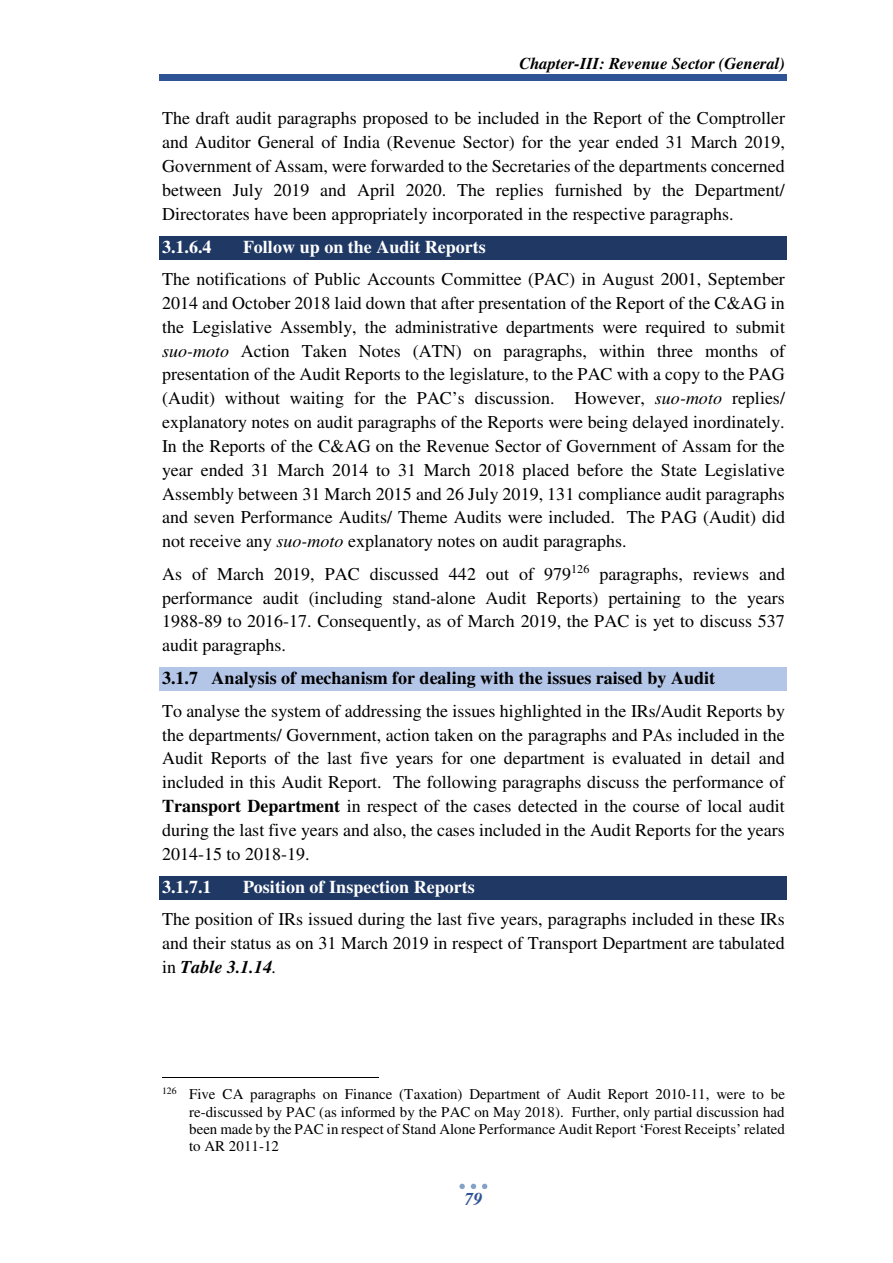
<style>
.page{position:relative;width:893px;height:1263px;background:#fff}
.page>*{position:absolute;margin:0;border:0;box-sizing:border-box;transform-origin:0 0}
.t1{font:18px/23.9px "Times";color:#000;text-align:justify}
.t2{font:700 18px "Times";color:#fff}
.t3{font:italic 700 18px "Times";color:#2f5496}
.t4{font:italic 700 16.5px "Times";color:#000}
.t5{font:15px/17.2px "Times";color:#000;text-align:justify}
.s1{font-weight:700;color:#fff}
.s2{font-style:italic}
.s3{font-weight:700}
.s4{font-weight:700;font-style:italic}
</style>
<div class="page">
<hr style="left:160px;top:79px;width:627px;height:1px;background:#2f5496">
<hr style="left:160px;top:74px;width:627px;height:4px;background:#2f5496">
<svg style="left:459px;top:1184px;width:6px;height:5px"></svg>
<svg style="left:471px;top:1184px;width:5px;height:5px"></svg>
<svg style="left:482px;top:1184px;width:5px;height:5px"></svg>
<div style="left:160px;top:236px;width:627px;height:24px;background:#1f3864"></div>
<div style="left:160px;top:668px;width:627px;height:23px;background:#b4c6e7"></div>
<div style="left:160px;top:876px;width:627px;height:24px;background:#1f3864"></div>
<hr style="left:162px;top:1077px;width:216px;height:1px;background:#000">
<p class="t4" style="left:519px;top:57px;width:267px">Chapter-III: Revenue Sector (General)</p>
<p class="t1" style="left:162px;top:108px;width:624px">The draft audit paragraphs proposed to be included in the Report of the Comptroller and Auditor General of India (Revenue Sector) for the year ended 31 March 2019, Government of Assam, were forwarded to the Secretaries of the departments concerned between July 2019 and April 2020. The replies furnished by the Department/ Directorates have been appropriately incorporated in the respective paragraphs.</p>
<p class="t2" style="left:162px;top:240px;width:51px">3.1.6.4</p>
<p class="t1" style="left:162px;top:232px;width:624px;line-height:32.4px;text-indent:81px"><span class="s1">Follow up on the Audit Reports<br></span>The notifications of Public Accounts Committee (PAC) in August 2001, September</p>
<p class="t1" style="left:162px;top:293px;width:624px">2014 and October 2018 laid down that after presentation of the Report of the C&amp;AG in the Legislative Assembly, the administrative departments were required to submit <span class="s2">suo-moto</span> Action Taken Notes (ATN) on paragraphs, within three months of presentation of the Audit Reports to the legislature, to the PAC with a copy to the PAG (Audit) without waiting for the PAC’s discussion. However, <span class="s2">suo-moto</span> replies/ explanatory notes on audit paragraphs of the Reports were being delayed inordinately.<br>In the Reports of the C&amp;AG on the Revenue Sector of Government of Assam for the year ended 31 March 2014 to 31 March 2018 placed before the State Legislative Assembly between 31 March 2015 and 26 July 2019, 131 compliance audit paragraphs and seven Performance Audits/ Theme Audits were included. The PAG (Audit) did not receive any <span class="s2">suo-moto</span> explanatory notes on audit paragraphs.</p>
<p class="t1" style="left:162px;top:564px;width:624px">As of March 2019, PAC discussed 442 out of 979<sup>126</sup> paragraphs, reviews and performance audit (including stand-alone Audit Reports) pertaining to the years 1988-89 to 2016-17. Consequently, as of March 2019, the PAC is yet to discuss 537 audit paragraphs.</p>
<p class="t1" style="left:162px;top:664px;width:624px;line-height:32.4px"><span class="s3">3.1.7 Analysis of mechanism for dealing with the issues raised by Audit<br></span>To analyse the system of addressing the issues highlighted in the IRs/Audit Reports by</p>
<p class="t1" style="left:162px;top:725px;width:624px">the departments/ Government, action taken on the paragraphs and PAs included in the Audit Reports of the last five years for one department is evaluated in detail and included in this Audit Report. The following paragraphs discuss the performance of <span class="s3">Transport Department</span> in respect of the cases detected in the course of local audit during the last five years and also, the cases included in the Audit Reports for the years 2014-15 to 2018-19.</p>
<p class="t2" style="left:162px;top:880px;width:51px">3.1.7.1</p>
<p class="t1" style="left:162px;top:872px;width:624px;line-height:32.4px;text-indent:81px"><span class="s1">Position of Inspection Reports<br></span>The position of IRs issued during the last five years, paragraphs included in these IRs</p>
<p class="t1" style="left:162px;top:933px;width:624px">and their status as on 31 March 2019 in respect of Transport Department are tabulated in <span class="s4">Table 3.1.14</span><span class="s2">.</span></p>
<p class="t5" style="left:189px;top:1087px;width:597px;text-indent:-27px"><sup>126</sup> Five CA paragraphs on Finance (Taxation) Department of Audit Report 2010-11, were to be re-discussed by PAC (as informed by the PAC on May 2018). Further, only partial discussion had been made by the PAC in respect of Stand Alone Performance Audit Report ‘Forest Receipts’ related to AR 2011-12</p>
<p class="t3" style="left:464px;top:1192px;width:19px">79</p>
</div>
